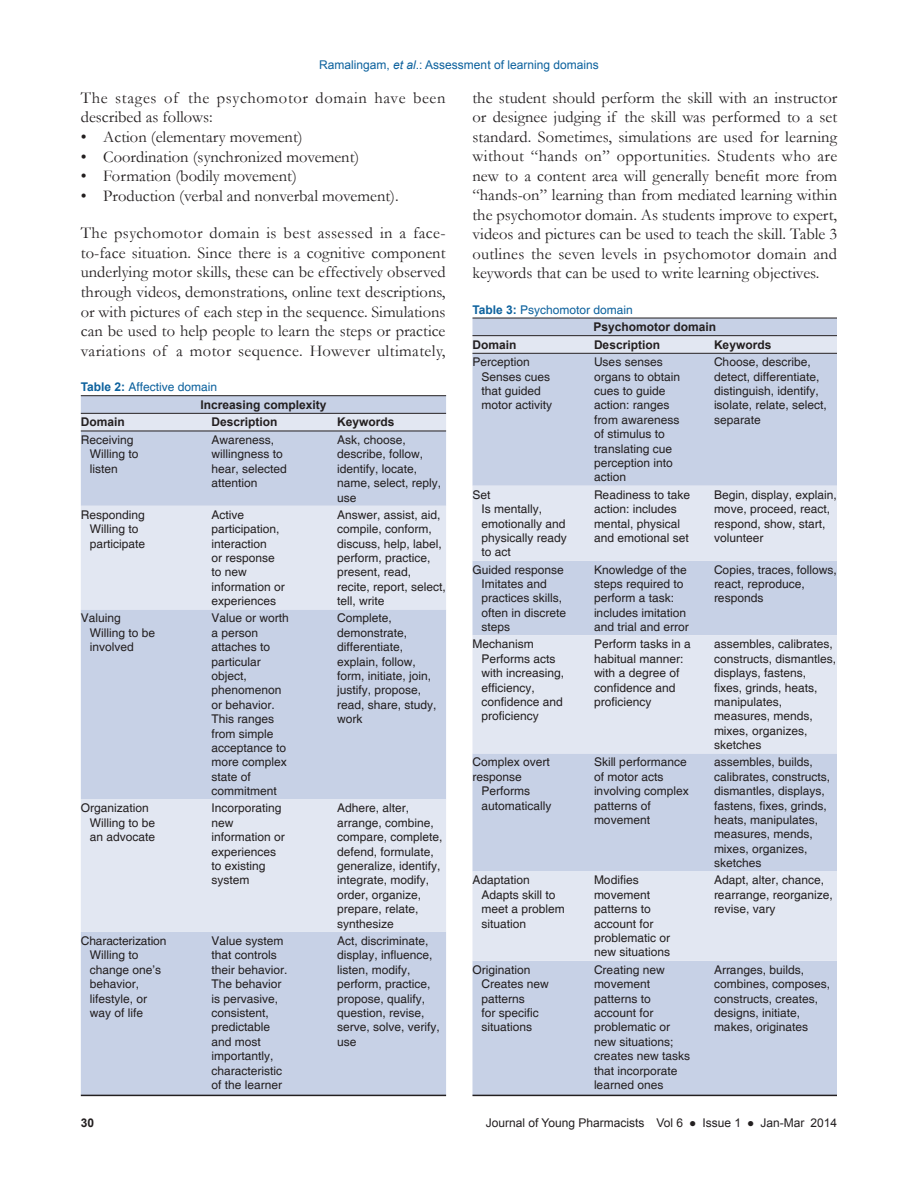
<style>
.page{position:relative;width:918px;height:1188px;background:#fff}
.page>*{position:absolute;margin:0;border:0;box-sizing:border-box;transform-origin:0 0}
.t1{font:16.5px/19.5px "Garamond";color:#231f20;text-align:justify}
.t2{font:16.5px/19.6px "Garamond";letter-spacing:.04em;color:#231f20}
.t3{font:12px/14.4px "Helvetica";color:#231f20}
.t4{font:700 12px "Arial";color:#231f20}
.t5{font:12px "Arial";color:#231f20}
.t6{font:12px "Helvetica";color:#0c619d}
.t7{font:12px "Arial";color:#0c619d}
.s1{font-style:italic}
.s2{font-family:"Arial";font-weight:700}
</style>
<div class="page">
<div style="left:81px;top:396px;width:365px;height:699px;background:#c7d1e6"></div>
<svg style="left:81px;top:414px;width:365px;height:518px;background:#d4dbeb"></svg>
<hr style="left:81px;top:1095px;width:256px;height:1px;background:#231f20">
<hr style="left:337px;top:1095px;width:109px;height:1px;background:#231f20">
<hr style="left:81px;top:431px;width:365px;height:1px;background:#231f20">
<hr style="left:81px;top:395px;width:256px;height:1px;background:#231f20">
<hr style="left:337px;top:395px;width:109px;height:1px;background:#231f20">
<hr style="left:81px;top:413px;width:256px;height:1px;background:#231f20">
<hr style="left:337px;top:413px;width:109px;height:1px;background:#231f20">
<div style="left:472px;top:319px;width:365px;height:776px;background:#c7d1e6"></div>
<svg style="left:472px;top:336px;width:365px;height:625px;background:#d4dbeb"></svg>
<hr style="left:472px;top:1095px;width:242px;height:1px;background:#231f20">
<hr style="left:714px;top:1095px;width:123px;height:1px;background:#231f20">
<hr style="left:472px;top:353px;width:365px;height:1px;background:#231f20">
<hr style="left:472px;top:318px;width:242px;height:1px;background:#231f20">
<hr style="left:714px;top:318px;width:123px;height:1px;background:#231f20">
<hr style="left:472px;top:335px;width:242px;height:1px;background:#231f20">
<hr style="left:714px;top:335px;width:123px;height:1px;background:#231f20">
<p class="t7" style="left:319px;top:58px;width:281px">Ramalingam, <span class="s1">et al</span>.: Assessment of learning domains</p>
<h1 class="t2" style="left:81px;top:88px;width:366px">The stages of the psychomotor domain have been described as follows:</h1>
<h1 class="t1" style="left:81px;top:127px;width:223px">• Action (elementary movement)</h1>
<h1 class="t1" style="left:81px;top:147px;width:280px">• Coordination (synchronized movement)</h1>
<h1 class="t1" style="left:81px;top:167px;width:217px">• Formation (bodily movement)</h1>
<h1 class="t1" style="left:81px;top:186px;width:319px">• Production (verbal and nonverbal movement).</h1>
<p class="t1" style="left:81px;top:223px;width:366px">The psychomotor domain is best assessed in a face&shy;to-face situation. Since there is a cognitive component underlying motor skills, these can be effectively observed through videos, demonstrations, online text descriptions, or with pictures of each step in the sequence. Simulations can be used to help people to learn the steps or practice variations of a motor sequence. However ultimately,</p>
<p class="t6" style="left:81px;top:380px;width:138px"><span class="s2">Table 2:</span> Affective domain</p>
<p class="t4" style="left:200px;top:398px;width:128px">Increasing complexity</p>
<p class="t4" style="left:81px;top:415px;width:46px">Domain</p>
<p class="t4" style="left:212px;top:415px;width:68px">Description</p>
<p class="t4" style="left:337px;top:415px;width:59px">Keywords</p>
<p class="t3" style="left:90px;top:433px;width:50px;text-indent:-9px">Receiving<br>Willing to listen</p>
<p class="t3" style="left:212px;top:433px;width:77px">Awareness, willingness to hear, selected attention</p>
<p class="t3" style="left:337px;top:433px;width:106px">Ask, choose, describe, follow, identify, locate, name, select, reply, use</p>
<p class="t3" style="left:90px;top:507px;width:57px;text-indent:-9px">Responding<br>Willing to participate</p>
<p class="t3" style="left:212px;top:507px;width:75px">Active participation, interaction<br>or response to new information or experiences</p>
<p class="t3" style="left:337px;top:507px;width:110px">Answer, assist, aid, compile, conform, discuss, help, label, perform, practice, present, read, recite, report, select, tell, write</p>
<p class="t3" style="left:90px;top:611px;width:67px;text-indent:-9px">Valuing<br>Willing to be involved</p>
<p class="t3" style="left:212px;top:611px;width:79px">Value or worth a person attaches to particular object, phenomenon or behavior.<br>This ranges from simple acceptance to more complex state of commitment</p>
<p class="t3" style="left:337px;top:611px;width:101px">Complete, demonstrate, differentiate, explain, follow, form, initiate, join, justify, propose, read, share, study, work</p>
<p class="t3" style="left:90px;top:801px;width:67px;text-indent:-9px">Organization<br>Willing to be an advocate</p>
<p class="t3" style="left:212px;top:801px;width:75px">Incorporating new information or experiences to existing system</p>
<p class="t3" style="left:337px;top:801px;width:107px">Adhere, alter, arrange, combine, compare, complete, defend, formulate, generalize, identify, integrate, modify, order, organize, prepare, relate, synthesize</p>
<p class="t3" style="left:90px;top:933px;width:78px;text-indent:-9px">Characterization<br>Willing to change one’s behavior, lifestyle, or way of life</p>
<p class="t3" style="left:212px;top:933px;width:78px">Value system that controls their behavior.<br>The behavior is pervasive, consistent, predictable and most importantly, characteristic of the learner</p>
<p class="t3" style="left:337px;top:933px;width:104px">Act, discriminate, display, influence, listen, modify, perform, practice, propose, qualify, question, revise, serve, solve, verify, use</p>
<p class="t1" style="left:473px;top:88px;width:366px">the student should perform the skill with an instructor or designee judging if the skill was performed to a set standard. Sometimes, simulations are used for learning without “hands on” opportunities. Students who are new to a content area will generally benefit more from “hands-on” learning than from mediated learning within the psychomotor domain. As students improve to expert, videos and pictures can be used to teach the skill. Table 3 outlines the seven levels in psychomotor domain and keywords that can be used to write learning objectives.</p>
<p class="t6" style="left:472px;top:303px;width:162px"><span class="s2">Table 3:</span> Psychomotor domain</p>
<p class="t4" style="left:593px;top:320px;width:124px">Psychomotor domain</p>
<p class="t4" style="left:473px;top:338px;width:46px">Domain</p>
<p class="t4" style="left:594px;top:338px;width:68px">Description</p>
<p class="t4" style="left:714px;top:338px;width:59px">Keywords</p>
<p class="t3" style="left:482px;top:355px;width:72px;text-indent:-9px">Perception<br>Senses cues that guided motor activity</p>
<p class="t3" style="left:594px;top:355px;width:88px">Uses senses organs to obtain cues to guide action: ranges from awareness of stimulus to translating cue perception into action</p>
<p class="t3" style="left:714px;top:355px;width:114px">Choose, describe, detect, differentiate, distinguish, identify, isolate, relate, select, separate</p>
<p class="t3" style="left:482px;top:487px;width:87px;text-indent:-9px">Set<br>Is mentally, emotionally and physically ready to act</p>
<p class="t3" style="left:594px;top:487px;width:98px">Readiness to take action: includes mental, physical and emotional set</p>
<p class="t3" style="left:714px;top:487px;width:124px">Begin, display, explain, move, proceed, react, respond, show, start, volunteer</p>
<p class="t3" style="left:482px;top:562px;width:86px;text-indent:-9px">Guided response<br>Imitates and practices skills, often in discrete steps</p>
<p class="t3" style="left:594px;top:562px;width:96px">Knowledge of the steps required to perform a task: includes imitation and trial and error</p>
<p class="t3" style="left:714px;top:562px;width:124px">Copies, traces, follows, react, reproduce, responds</p>
<p class="t3" style="left:482px;top:637px;width:84px;text-indent:-9px">Mechanism<br>Performs acts with increasing, efficiency, confidence and proficiency</p>
<p class="t3" style="left:594px;top:637px;width:98px">Perform tasks in a habitual manner: with a degree of confidence and proficiency</p>
<p class="t3" style="left:714px;top:637px;width:124px">assembles, calibrates, constructs, dismantles, displays, fastens, fixes, grinds, heats, manipulates, measures, mends, mixes, organizes, sketches</p>
<p class="t3" style="left:473px;top:755px;width:79px">Complex overt</p>
<p class="t3" style="left:473px;top:769px;width:51px">response</p>
<p class="t3" style="left:482px;top:784px;width:50px">Performs</p>
<p class="t3" style="left:482px;top:798px;width:72px">automatically</p>
<p class="t3" style="left:594px;top:755px;width:96px">Skill performance of motor acts involving complex patterns of movement</p>
<p class="t3" style="left:714px;top:755px;width:118px">assembles, builds, calibrates, constructs, dismantles, displays, fastens, fixes, grinds, heats, manipulates, measures, mends, mixes, organizes, sketches</p>
<p class="t3" style="left:482px;top:873px;width:85px;text-indent:-9px">Adaptation<br>Adapts skill to meet a problem situation</p>
<p class="t3" style="left:594px;top:873px;width:78px">Modifies movement patterns to account for problematic or new situations</p>
<p class="t3" style="left:714px;top:873px;width:120px">Adapt, alter, chance, rearrange, reorganize, revise, vary</p>
<p class="t3" style="left:482px;top:962px;width:69px;text-indent:-9px">Origination<br>Creates new patterns<br>for specific situations</p>
<p class="t3" style="left:594px;top:962px;width:98px">Creating new movement patterns to account for problematic or new situations; creates new tasks that incorporate learned ones</p>
<p class="t3" style="left:714px;top:962px;width:118px">Arranges, builds, combines, composes, constructs, creates, designs, initiate, makes, originates</p>
<p class="t4" style="left:81px;top:1117px;width:15px">30</p>
<p class="t5" style="left:486px;top:1117px;width:353px">Journal of Young Pharmacists Vol 6 ● Issue 1 ● Jan-Mar 2014</p>
</div>
